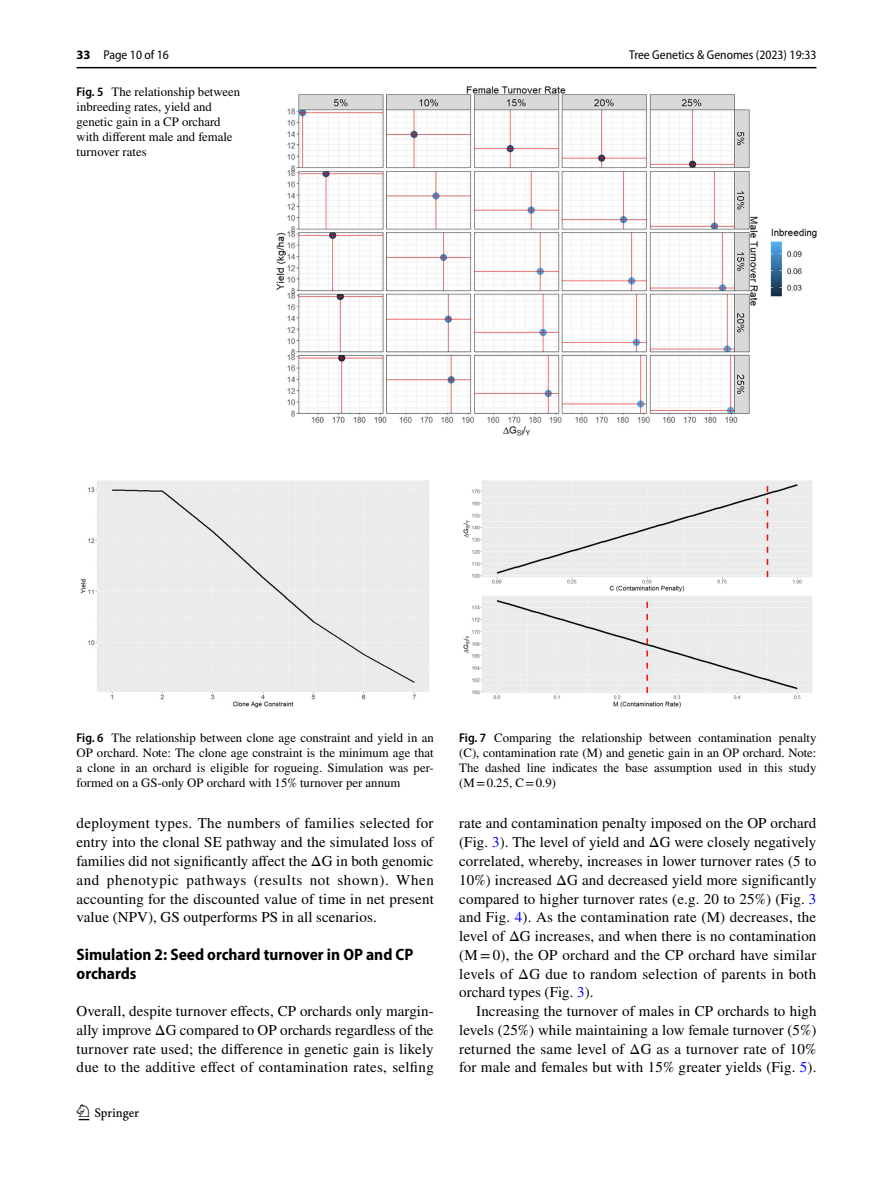
<style>
.page{position:relative;width:893px;height:1187px;background:#fff}
.page>*{position:absolute;margin:0;border:0;box-sizing:border-box;transform-origin:0 0}
.t1{font:22.5px "Springnew Regular 2";color:#000}
.t2{font:700 semi-condensed 16.5px/18.8px "Myriad Pro";color:#000}
.t3{font:15px/18.8px "STIX";letter-spacing:.01em;color:#000;text-align:justify}
.t4{font:12.75px/15px "STIX";color:#000;text-align:justify}
.t5{font:semi-condensed 12.75px "Myriad Pro";color:#000}
.s1{font-weight:700;font-stretch:normal}
.s2{font-family:"Myriad Pro";font-weight:600;font-stretch:semi-condensed}
.s3{color:#00f}
</style>
<div class="page">
<hr style="left:77px;top:67px;width:739px;height:1px;background:#000">
<img style="left:276px;top:87px;width:540px;height:348px">
<img style="left:81px;top:481px;width:348px;height:226px">
<img style="left:463px;top:481px;width:349px;height:226px">
<p class="t5" style="left:77px;top:48px;width:94px"><span class="s1">33</span> Page 10 of 16</p>
<p class="t4" style="left:77px;top:85px;width:165px;text-align:left"><span class="s2">Fig. 5</span> The relationship between inbreeding rates, yield and genetic gain in a CP orchard with different male and female turnover rates</p>
<p class="t5" style="left:629px;top:48px;width:189px">Tree Genetics &amp; Genomes (2023) 19:33</p>
<p class="t4" style="left:77px;top:731px;width:359px"><span class="s2">Fig. 6</span> The relationship between clone age constraint and yield in an OP orchard. Note: The clone age constraint is the minimum age that a clone in an orchard is eligible for rogueing. Simulation was per&shy;formed on a GS-only OP orchard with 15% turnover per annum</p>
<p class="t4" style="left:459px;top:731px;width:359px"><span class="s2">Fig. 7</span> Comparing the relationship between contamination penalty (C), contamination rate (M) and genetic gain in an OP orchard. Note:<br>The dashed line indicates the base assumption used in this study (M=0.25, C=0.9)</p>
<p class="t3" style="left:77px;top:815px;width:359px">deployment types. The numbers of families selected for entry into the clonal SE pathway and the simulated loss of families did not significantly affect the ΔG in both genomic and phenotypic pathways (results not shown). When accounting for the discounted value of time in net present value (NPV), GS outperforms PS in all scenarios.</p>
<p class="t2" style="left:77px;top:945px;width:338px">Simulation 2: Seed orchard turnover in OP and CP orchards</p>
<p class="t3" style="left:77px;top:1002px;width:359px">Overall, despite turnover effects, CP orchards only margin&shy;ally improve ΔG compared to OP orchards regardless of the turnover rate used; the difference in genetic gain is likely due to the additive effect of contamination rates, selfing</p>
<h1 class="t1" style="left:79px;top:1104px;width:62px">1 3</h1>
<p class="t3" style="left:459px;top:815px;width:359px">rate and contamination penalty imposed on the OP orchard (Fig. <span class="s3">3</span>). The level of yield and ΔG were closely negatively correlated, whereby, increases in lower turnover rates (5 to 10%) increased ΔG and decreased yield more significantly compared to higher turnover rates (e.g. 20 to 25%) (Fig. <span class="s3">3 </span>and Fig. <span class="s3">4</span>). As the contamination rate (M) decreases, the level of ΔG increases, and when there is no contamination (M =0), the OP orchard and the CP orchard have similar levels of ΔG due to random selection of parents in both orchard types (Fig. <span class="s3">3</span>).</p>
<p class="t3" style="left:459px;top:1002px;width:359px;text-indent:17px">Increasing the turnover of males in CP orchards to high levels (25%) while maintaining a low female turnover (5%) returned the same level of ΔG as a turnover rate of 10% for male and females but with 15% greater yields (Fig. <span class="s3">5</span>).</p>
</div>
